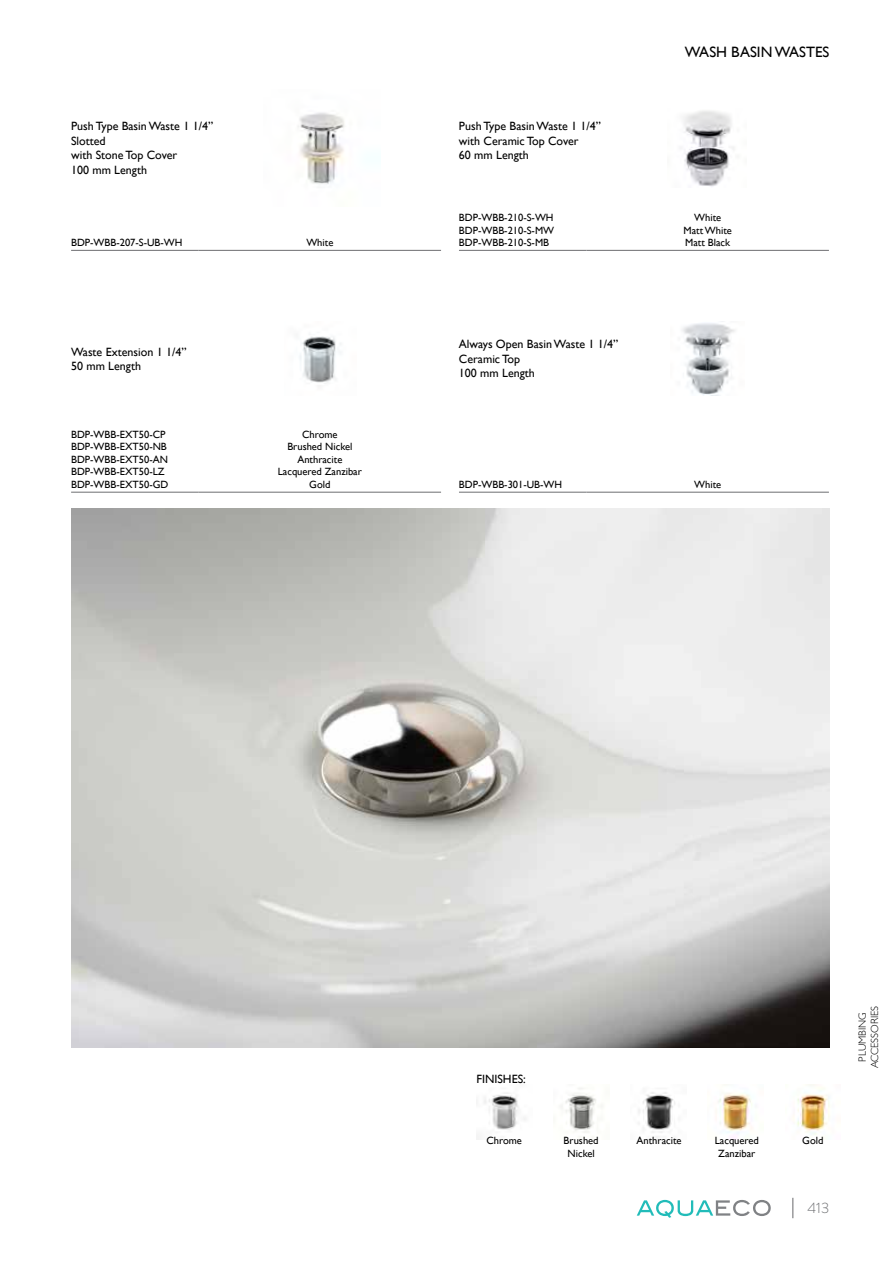
<style>
.page{position:relative;width:893px;height:1263px;background:#fff}
.page>*{position:absolute;margin:0;border:0;box-sizing:border-box;transform-origin:0 0}
.t1{font:15px "Gill Sans";color:#000}
.t2{font:300 15px "Brandon Grotesque";color:#6d6e71}
.t3{font:12px/14.4px "Gill Sans";color:#000}
.t4{font:10.5px/12.6px "Gill Sans";color:#000;text-align:center}
.t5{font:300 10.5px/12.6px "Gill Sans";color:#000;text-align:center}
</style>
<div class="page">
<svg style="left:637px;top:1200px;width:134px;height:18px"></svg>
<svg style="left:793px;top:1198px;width:1px;height:20px"></svg>
<img style="left:476px;top:1093px;width:50px;height:47px">
<img style="left:560px;top:1088px;width:43px;height:45px">
<img style="left:718px;top:1093px;width:34px;height:47px">
<img style="left:638px;top:1092px;width:37px;height:46px">
<img style="left:793px;top:1084px;width:37px;height:51px">
<img style="left:682px;top:323px;width:53px;height:72px">
<hr style="left:459px;top:492px;width:127px;height:1px;background:#6d6e71">
<hr style="left:586px;top:492px;width:243px;height:1px;background:#6d6e71">
<img style="left:300px;top:336px;width:41px;height:48px">
<hr style="left:71px;top:492px;width:128px;height:1px;background:#6d6e71">
<hr style="left:199px;top:492px;width:242px;height:1px;background:#6d6e71">
<img style="left:683px;top:110px;width:51px;height:77px">
<hr style="left:459px;top:250px;width:127px;height:1px;background:#6d6e71">
<hr style="left:586px;top:250px;width:243px;height:1px;background:#6d6e71">
<img style="left:72px;top:508px;width:758px;height:539px">
<img style="left:298px;top:112px;width:47px;height:72px">
<hr style="left:71px;top:250px;width:128px;height:1px;background:#6d6e71">
<hr style="left:199px;top:250px;width:242px;height:1px;background:#6d6e71">
<p class="t3" style="left:71px;top:119px;width:144px">Push Type Basin Waste 1 1/4”<br>Slotted<br>with Stone Top Cover<br>100 mm Length</p>
<p class="t4" style="left:71px;top:236px;width:113px">BDP-WBB-207-S-UB-WH</p>
<p class="t4" style="left:306px;top:236px;width:29px">White</p>
<p class="t3" style="left:71px;top:344px;width:117px">Waste Extension 1 1/4”<br>50 mm Length</p>
<p class="t4" style="left:71px;top:428px;width:99px;text-align:left">BDP-WBB-EXT50-CP<br>BDP-WBB-EXT50-NB<br>BDP-WBB-EXT50-AN<br>BDP-WBB-EXT50-LZ<br>BDP-WBB-EXT50-GD</p>
<p class="t4" style="left:278px;top:428px;width:86px">Chrome<br>Brushed Nickel<br>Anthracite<br>Lacquered Zanzibar<br>Gold</p>
<p class="t3" style="left:459px;top:119px;width:144px">Push Type Basin Waste 1 1/4” with Ceramic Top Cover<br>60 mm Length</p>
<h1 class="t1" style="left:685px;top:43px;width:146px">WASH BASIN WASTES</h1>
<p class="t4" style="left:459px;top:211px;width:97px;text-align:justify">BDP-WBB-210-S-WH BDP-WBB-210-S-MW BDP-WBB-210-S-MB</p>
<p class="t4" style="left:684px;top:211px;width:50px">White<br>Matt White<br>Matt Black</p>
<p class="t3" style="left:459px;top:337px;width:161px">Always Open Basin Waste 1 1/4”<br>Ceramic Top<br>100 mm Length</p>
<p class="t4" style="left:459px;top:478px;width:105px">BDP-WBB-301-UB-WH</p>
<p class="t4" style="left:694px;top:478px;width:29px">White</p>
<p class="t3" style="left:476px;top:1071px;width:51px">FINISHES:</p>
<p class="t4" style="left:486px;top:1134px;width:37px">Chrome</p>
<p class="t4" style="left:564px;top:1134px;width:36px">Brushed<br>Nickel</p>
<p class="t4" style="left:715px;top:1134px;width:46px">Lacquered<br>Zanzibar</p>
<p class="t4" style="left:637px;top:1134px;width:47px">Anthracite</p>
<p class="t4" style="left:802px;top:1134px;width:23px">Gold</p>
<h1 class="t2" style="left:807px;top:1197px;width:23px">413</h1>
<p class="t5" style="left:855px;top:1068px;width:64px;rotate:-90deg">PLUMBING<br>ACCESSORIES</p>
</div>
